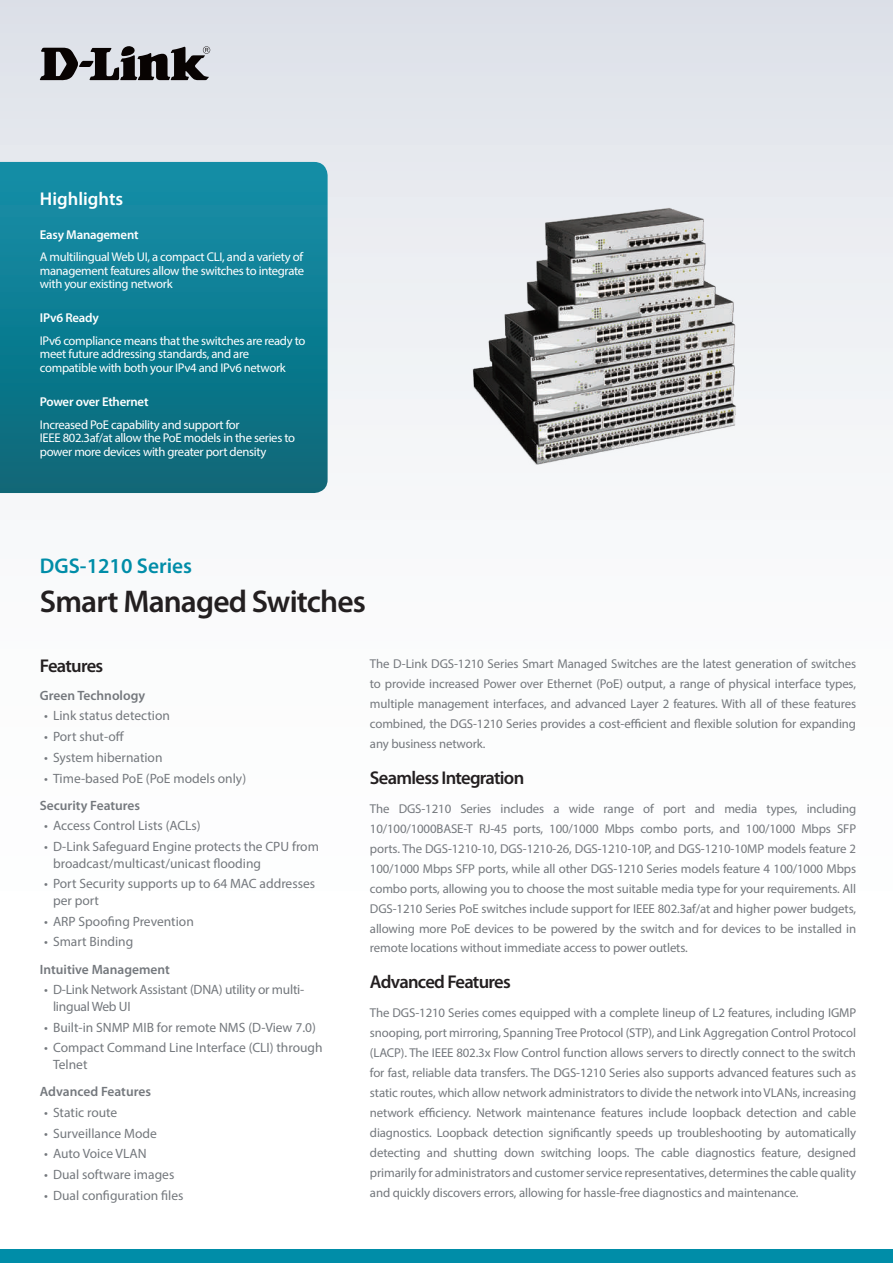
<style>
.page{position:relative;width:893px;height:1263px;background:#fff}
.page>*{position:absolute;margin:0;border:0;box-sizing:border-box;transform-origin:0 0}
.t1{font:600 31.5px "Myriad Pro";letter-spacing:-.025em;color:#231f20}
.t2{font:600 21.3px "Myriad Pro";color:#008da8}
.t3{font:600 18.6px "Myriad Pro";letter-spacing:-.04em;color:#231f20}
.t4{font:600 18.6px "Myriad Pro";color:#fff}
.t5{font:13.5px/16.5px "Myriad Pro";color:#74787d}
.t6{font:600 13.5px "Myriad Pro";color:#74787d}
.t7{font:13.5px/16.5px "Myriad Pro";letter-spacing:-.02em;color:#74787d}
.t8{font:12.9px/20px "Myriad Pro";letter-spacing:-.01em;color:#74787d;text-align:justify}
.t9{font:600 12.9px "Myriad Pro";letter-spacing:-.015em;color:#fff}
.t10{font:12.6px/13.5px "Myriad Pro";letter-spacing:-.025em;color:#fff}
</style>
<div class="page">
<div style="left:0;top:1249px;width:893px;height:14px;background:#008da8"></div>
<div style="left:0;top:0;width:893px;height:1084px;background:linear-gradient(to bottom,#e3e6ec,#fff)"></div>
<svg style="left:0;top:162px;width:328px;height:331px;background:#0f7c90"></svg>
<svg style="left:40px;top:46px;width:170px;height:34px;background:#6b6a6c"></svg>
<img style="left:458px;top:193px;width:291px;height:284px">
<h3 class="t4" style="left:40px;top:187px;width:85px">Highlights</h3>
<p class="t9" style="left:40px;top:226px;width:100px">Easy Management</p>
<p class="t10" style="left:40px;top:250px;width:266px;text-align:justify">A multilingual Web UI, a compact CLI, and a variety of management features allow the switches to integrate with your existing network</p>
<p class="t9" style="left:40px;top:310px;width:61px">IPv6 Ready</p>
<p class="t10" style="left:40px;top:334px;width:267px">IPv6 compliance means that the switches are ready to meet future addressing standards, and are compatible with both your IPv4 and IPv6 network</p>
<p class="t9" style="left:40px;top:394px;width:110px">Power over Ethernet</p>
<p class="t10" style="left:40px;top:418px;width:257px">Increased PoE capability and support for<br>IEEE 802.3af/at allow the PoE models in the series to power more devices with greater port density</p>
<h2 class="t2" style="left:40px;top:552px;width:154px">DGS-1210 Series</h2>
<h1 class="t1" style="left:40px;top:582px;width:328px">Smart Managed Switches</h1>
<h3 class="t3" style="left:40px;top:654px;width:65px">Features</h3>
<p class="t6" style="left:40px;top:686px;width:107px">Green Technology</p>
<p class="t5" style="left:44px;top:707px;width:127px">• Link status detection</p>
<p class="t5" style="left:44px;top:728px;width:82px">• Port shut-off</p>
<p class="t5" style="left:44px;top:749px;width:120px">• System hibernation</p>
<p class="t5" style="left:44px;top:769px;width:204px">• Time-based PoE (PoE models only)</p>
<p class="t6" style="left:40px;top:796px;width:102px">Security Features</p>
<p class="t5" style="left:44px;top:817px;width:158px">• Access Control Lists (ACLs)</p>
<p class="t5" style="left:53px;top:838px;width:267px;text-indent:-9px">• D-Link Safeguard Engine protects the CPU from broadcast/multicast/unicast flooding</p>
<p class="t5" style="left:53px;top:875px;width:264px;text-indent:-9px">• Port Security supports up to 64 MAC addresses per port</p>
<p class="t5" style="left:44px;top:913px;width:151px">• ARP Spoofing Prevention</p>
<p class="t5" style="left:44px;top:933px;width:91px">• Smart Binding</p>
<p class="t6" style="left:40px;top:960px;width:131px">Intuitive Management</p>
<p class="t7" style="left:53px;top:981px;width:253px;text-indent:-9px">• D-Link Network Assistant (DNA) utility or multi&shy;lingual Web UI</p>
<p class="t5" style="left:44px;top:1018px;width:273px">• Built-in SNMP MIB for remote NMS (D-View 7.0)</p>
<p class="t5" style="left:53px;top:1039px;width:271px;text-indent:-9px">• Compact Command Line Interface (CLI) through<br>Telnet</p>
<p class="t6" style="left:40px;top:1083px;width:113px">Advanced Features</p>
<p class="t5" style="left:44px;top:1104px;width:75px">• Static route</p>
<p class="t5" style="left:44px;top:1124px;width:114px">• Surveillance Mode</p>
<p class="t5" style="left:44px;top:1145px;width:104px">• Auto Voice VLAN</p>
<p class="t5" style="left:44px;top:1166px;width:132px">• Dual software images</p>
<p class="t5" style="left:44px;top:1187px;width:141px">• Dual configuration files</p>
<p class="t8" style="left:370px;top:654px;width:488px">The D-Link DGS-1210 Series Smart Managed Switches are the latest generation of switches to provide increased Power over Ethernet (PoE) output, a range of physical interface types, multiple management interfaces, and advanced Layer 2 features. With all of these features combined, the DGS-1210 Series provides a cost-efficient and flexible solution for expanding any business network.</p>
<h3 class="t3" style="left:370px;top:766px;width:156px">Seamless Integration</h3>
<p class="t8" style="left:370px;top:798px;width:488px">The DGS-1210 Series includes a wide range of port and media types, including 10/100/1000BASE-T RJ-45 ports, 100/1000 Mbps combo ports, and 100/1000 Mbps SFP ports. The DGS-1210-10, DGS-1210-26, DGS-1210-10P, and DGS-1210-10MP models feature 2<br>100/1000 Mbps SFP ports, while all other DGS-1210 Series models feature 4 100/1000 Mbps combo ports, allowing you to choose the most suitable media type for your requirements. All DGS-1210 Series PoE switches include support for IEEE 802.3af/at and higher power budgets, allowing more PoE devices to be powered by the switch and for devices to be installed in remote locations without immediate access to power outlets.</p>
<h3 class="t3" style="left:370px;top:970px;width:142px">Advanced Features</h3>
<p class="t8" style="left:370px;top:1003px;width:488px">The DGS-1210 Series comes equipped with a complete lineup of L2 features, including IGMP snooping, port mirroring, Spanning Tree Protocol (STP), and Link Aggregation Control Protocol (LACP). The IEEE 802.3x Flow Control function allows servers to directly connect to the switch for fast, reliable data transfers. The DGS-1210 Series also supports advanced features such as static routes, which allow network administrators to divide the network into VLANs, increasing network efficiency. Network maintenance features include loopback detection and cable diagnostics. Loopback detection significantly speeds up troubleshooting by automatically detecting and shutting down switching loops. The cable diagnostics feature, designed primarily for administrators and customer service representatives, determines the cable quality and quickly discovers errors, allowing for hassle-free diagnostics and maintenance.</p>
</div>
